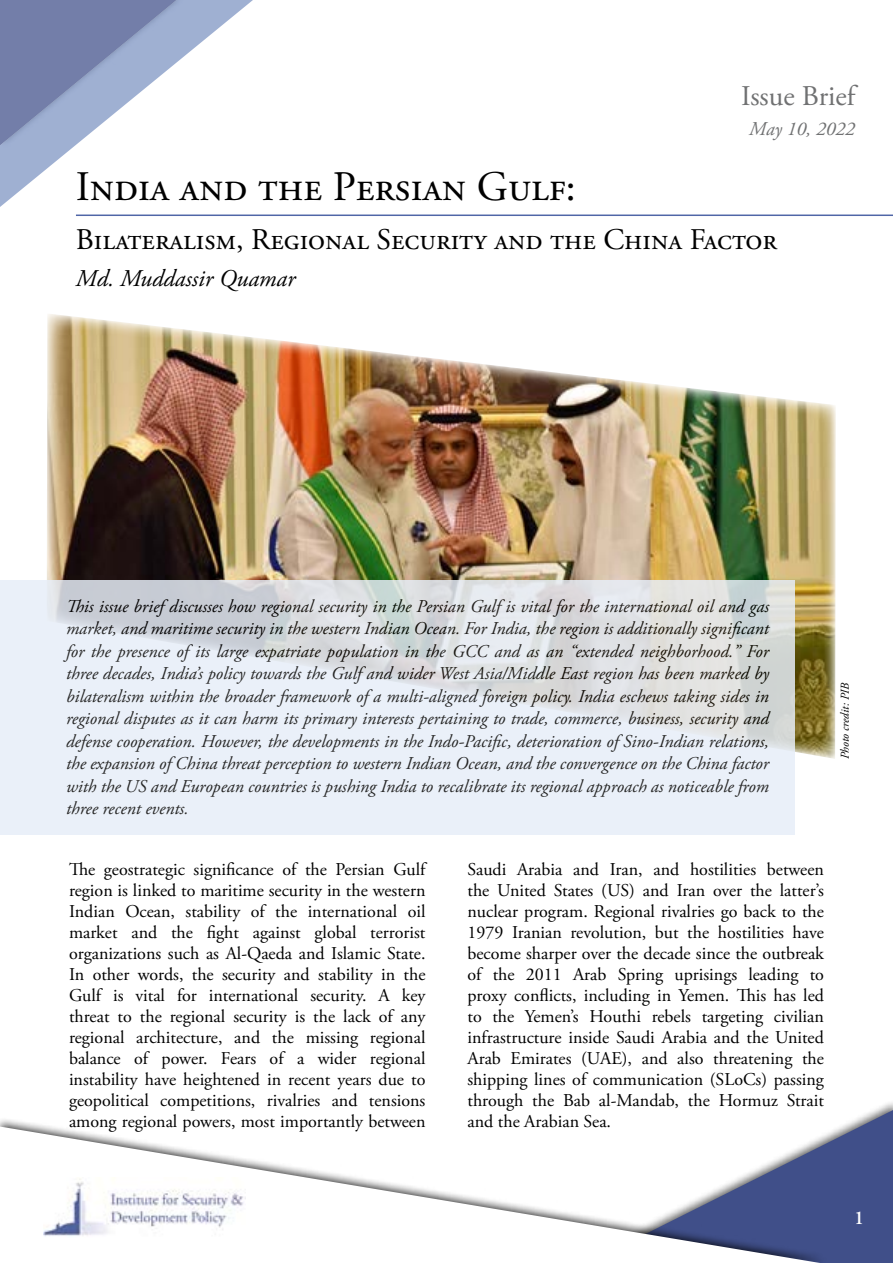
<style>
.page{position:relative;width:893px;height:1263px;background:#fff}
.page>*{position:absolute;margin:0;border:0;box-sizing:border-box;transform-origin:0 0}
.t1{font:42px "Adobe Garamond Pro";color:#000}
.t2{font:30px "Adobe Garamond Pro";color:#000}
.t3{font:28.5px "Adobe Garamond Pro";color:#707172}
.t4{font:italic 24px "Adobe Garamond Pro";color:#000}
.t5{font:italic 19.5px "Adobe Garamond Pro";color:#707172}
.t6{font:600 19.5px "Adobe Garamond Pro";color:#fff}
.t7{font:18px/21px "Adobe Garamond Pro";color:#000;text-align:justify}
.t8{font:italic 18px/22.5px "Adobe Garamond Pro";color:#000;text-align:justify}
.t9{font:italic 12px "Adobe Garamond Pro";color:#000}
</style>
<div class="page">
<img style="left:47px;top:314px;width:789px;height:447px">
<svg style="left:829px;top:1110px;width:64px;height:153px;background:#505e92"></svg>
<div style="left:0;top:1116px;width:829px;height:147px;background:#000;opacity:.75"></div>
<svg style="left:0;top:1126px;width:820px;height:137px"></svg>
<svg style="left:0;top:0;width:253px;height:207px"></svg>
<img style="left:44px;top:1177px;width:202px;height:60px">
<svg style="left:0;top:580px;width:794px;height:255px;background:#e3e8ee"></svg>
<hr style="left:76px;top:215px;width:817px;height:1px;background:#5066a7">
<h3 class="t3" style="left:741px;top:78px;width:119px">Issue Brief</h3>
<p class="t5" style="left:749px;top:117px;width:107px">May 10, 2022</p>
<h1 class="t1" style="left:76px;top:161px;width:502px">India and the Persian Gulf:</h1>
<h2 class="t2" style="left:76px;top:221px;width:703px">Bilateralism, Regional Security and the China Factor</h2>
<h3 class="t4" style="left:76px;top:264px;width:221px">Md. Muddassir Quamar</h3>
<p class="t8" style="left:66px;top:595px;width:705px">This issue brief discusses how regional security in the Persian Gulf is vital for the international oil and gas market, and maritime security in the western Indian Ocean. For India, the region is additionally significant for the presence of its large expatriate population in the GCC and as an “extended neighborhood.” For three decades, India’s policy towards the Gulf and wider West Asia/Middle East region has been marked by bilateralism within the broader framework of a multi-aligned foreign policy. India eschews taking sides in regional disputes as it can harm its primary interests pertaining to trade, commerce, business, security and defense cooperation. However, the developments in the Indo-Pacific, deterioration of Sino-Indian relations, the expansion of China threat perception to western Indian Ocean, and the convergence on the China factor with the US and European countries is pushing India to recalibrate its regional approach as noticeable from three recent events.</p>
<p class="t9" style="left:838px;top:759px;width:78px;rotate:-90deg">Photo credit: PIB</p>
<p class="t7" style="left:69px;top:859px;width:360px">The geostrategic significance of the Persian Gulf region is linked to maritime security in the western Indian Ocean, stability of the international oil market and the fight against global terrorist organizations such as Al-Qaeda and Islamic State.<br>In other words, the security and stability in the Gulf is vital for international security. A key threat to the regional security is the lack of any regional architecture, and the missing regional balance of power. Fears of a wider regional instability have heightened in recent years due to geopolitical competitions, rivalries and tensions among regional powers, most importantly between</p>
<p class="t7" style="left:467px;top:859px;width:358px">Saudi Arabia and Iran, and hostilities between the United States (US) and Iran over the latter’s nuclear program. Regional rivalries go back to the 1979 Iranian revolution, but the hostilities have become sharper over the decade since the outbreak of the 2011 Arab Spring uprisings leading to proxy conflicts, including in Yemen. This has led to the Yemen’s Houthi rebels targeting civilian infrastructure inside Saudi Arabia and the United Arab Emirates (UAE), and also threatening the shipping lines of communication (SLoCs) passing through the Bab al-Mandab, the Hormuz Strait and the Arabian Sea.</p>
<p class="t6" style="left:854px;top:1206px;width:11px">1</p>
</div>
